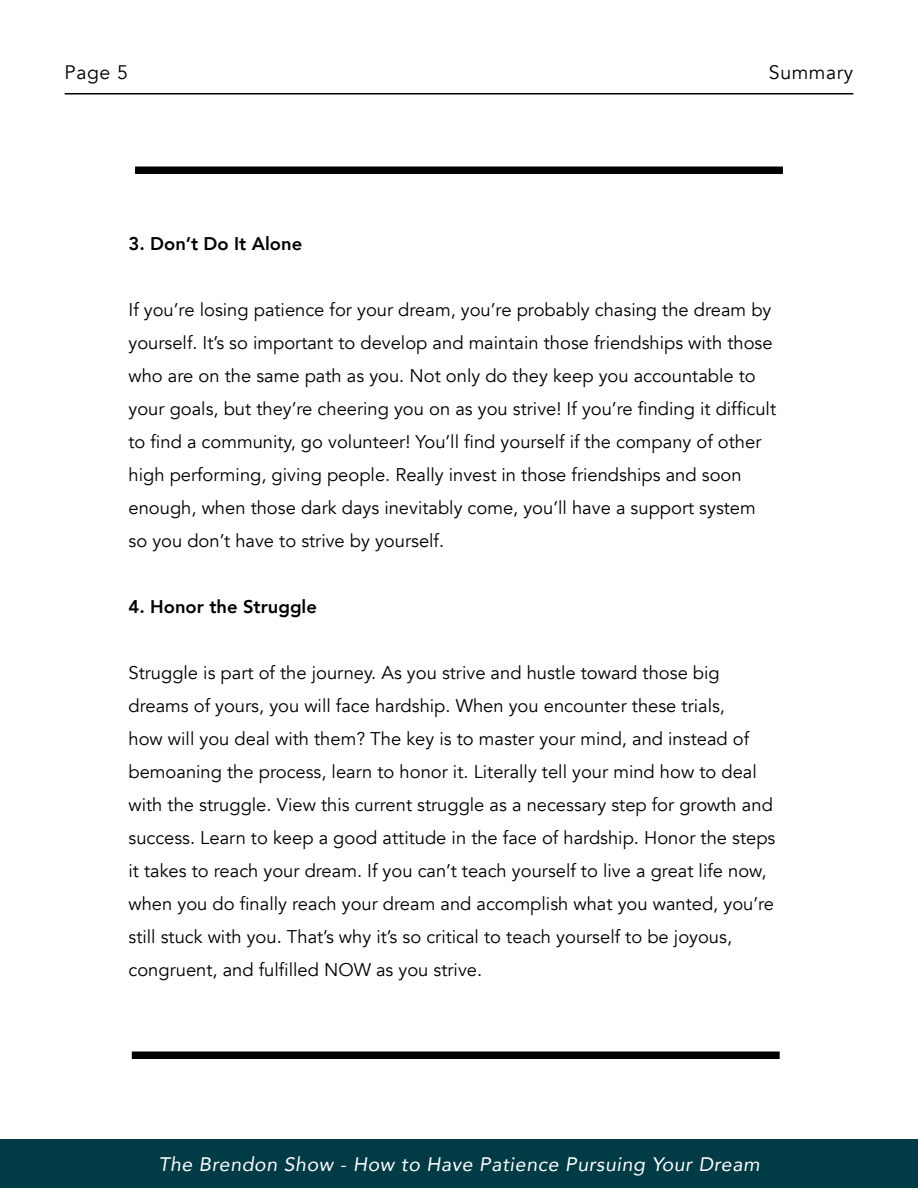
<style>
.page{position:relative;width:918px;height:1188px;background:#fff}
.page>*{position:absolute;margin:0;border:0;box-sizing:border-box;transform-origin:0 0}
.t1{font:italic 19.5px "Avenir";letter-spacing:.03em;color:#fff}
.t2{font:19.5px "Avenir";letter-spacing:.03em;color:#000}
.t3{font:18.3px/33px "Avenir";color:#000}
.t4{font:800 18.3px "Avenir";color:#000}
</style>
<div class="page">
<hr style="left:65px;top:93px;width:788px;height:1px;background:#000">
<div style="left:135px;top:167px;width:648px;height:7px;background:#000"></div>
<div style="left:132px;top:1052px;width:648px;height:7px;background:#000"></div>
<div style="left:0;top:1140px;width:918px;height:48px;background:#003b46"></div>
<p class="t2" style="left:65px;top:60px;width:65px">Page 5</p>
<p class="t2" style="left:769px;top:60px;width:86px">Summary</p>
<p class="t4" style="left:129px;top:229px;width:175px">3. Don’t Do It Alone</p>
<p class="t3" style="left:129px;top:294px;width:649px">If you’re losing patience for your dream, you’re probably chasing the dream by yourself. It’s so important to develop and maintain those friendships with those who are on the same path as you. Not only do they keep you accountable to your goals, but they’re cheering you on as you strive! If you’re finding it difficult to find a community, go volunteer! You’ll find yourself if the company of other high performing, giving people. Really invest in those friendships and soon enough, when those dark days inevitably come, you’ll have a support system so you don’t have to strive by yourself.</p>
<p class="t4" style="left:129px;top:592px;width:190px">4. Honor the Struggle</p>
<p class="t3" style="left:129px;top:657px;width:648px">Struggle is part of the journey. As you strive and hustle toward those big dreams of yours, you will face hardship. When you encounter these trials,<br>how will you deal with them? The key is to master your mind, and instead of bemoaning the process, learn to honor it. Literally tell your mind how to deal with the struggle. View this current struggle as a necessary step for growth and success. Learn to keep a good attitude in the face of hardship. Honor the steps it takes to reach your dream. If you can’t teach yourself to live a great life now, when you do finally reach your dream and accomplish what you wanted, you’re still stuck with you. That’s why it’s so critical to teach yourself to be joyous, congruent, and fulfilled NOW as you strive.</p>
<p class="t1" style="left:158px;top:1153px;width:603px">The Brendon Show - How to Have Patience Pursuing Your Dream</p>
</div>
